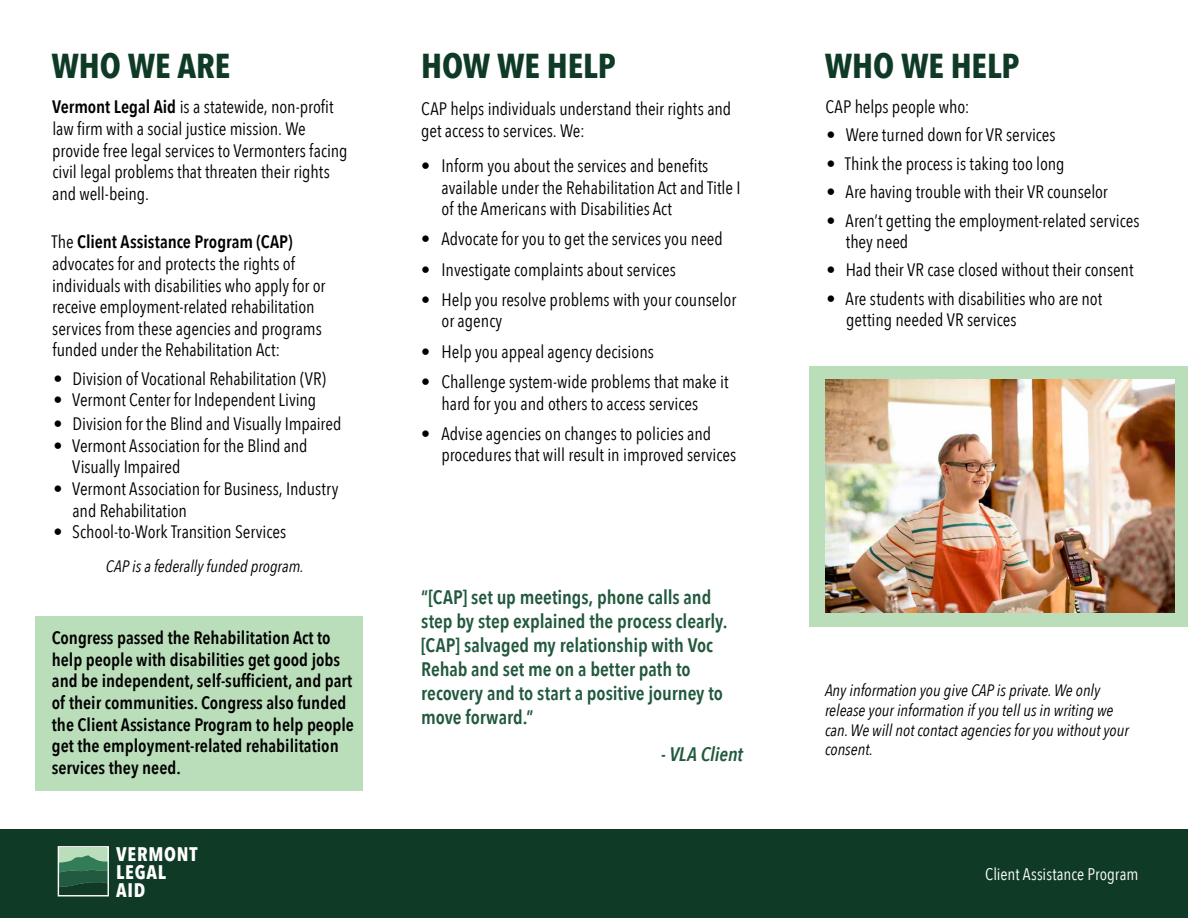
<style>
.page{position:relative;width:1188px;height:918px;background:#fff}
.page>*{position:absolute;margin:0;border:0;box-sizing:border-box;transform-origin:0 0}
.t1{font:700 34.5px "Avenir Next Condensed";letter-spacing:-.005em;color:#0f3b26}
.t2{font:600 19.5px/24px "Avenir Next Condensed";letter-spacing:-.005em;color:#21593d}
.t3{font:700 19.5px/18px "Avenir Next Condensed";letter-spacing:.04em;color:#fff}
.t4{font:italic 600 19.5px "Avenir Next Condensed";letter-spacing:-.005em;color:#21593d}
.t5{font:18px/21.6px "Avenir Next Condensed";color:#000}
.t6{font:600 18px/21.6px "Avenir Next Condensed";color:#000}
.t7{font:16.8px "Avenir Next Condensed";color:#fff}
.t8{font:italic 16.5px/19.8px "Avenir Next Condensed";color:#000}
.s1{font-weight:600}
</style>
<div class="page">
<div style="left:36px;top:616px;width:327px;height:175px;background:#badeba"></div>
<div style="left:809px;top:366px;width:379px;height:261px;background:#badeba"></div>
<img style="left:825px;top:380px;width:349px;height:233px">
<div style="left:0;top:829px;width:1188px;height:89px;background:#0f3b26"></div>
<svg style="left:58px;top:848px;width:50px;height:49px"></svg>
<div style="left:58px;top:846px;width:51px;height:50px;border:1px solid #fff"></div>
<h1 class="t1" style="left:52px;top:45px;width:180px">WHO WE ARE</h1>
<p class="t5" style="left:52px;top:95px;width:297px"><span class="s1">Vermont Legal Aid</span> is a statewide, non-profit law firm with a social justice mission. We provide free legal services to Vermonters facing</p>
<p class="t5" style="left:52px;top:160px;width:279px">civil legal problems that threaten their rights and well-being.</p>
<p class="t5" style="left:51px;top:230px;width:276px">The <span class="s1">Client Assistance Program (CAP) </span>advocates for and protects the rights of individuals with disabilities who apply for or receive employment-related rehabilitation services from these agencies and programs funded under the Rehabilitation Act:</p>
<p class="t5" style="left:53px;top:367px;width:274px">• Division of Vocational Rehabilitation (VR)</p>
<p class="t5" style="left:53px;top:388px;width:264px">• Vermont Center for Independent Living</p>
<p class="t5" style="left:53px;top:412px;width:290px">• Division for the Blind and Visually Impaired</p>
<p class="t5" style="left:72px;top:434px;width:237px;text-indent:-19px">• Vermont Association for the Blind and<br>Visually Impaired</p>
<p class="t5" style="left:73px;top:477px;width:267px;text-indent:-19px">• Vermont Association for Business, Industry and Rehabilitation</p>
<p class="t5" style="left:53px;top:520px;width:234px">• School-to-Work Transition Services</p>
<p class="t8" style="left:106px;top:556px;width:199px">CAP is a federally funded program.</p>
<p class="t6" style="left:52px;top:627px;width:290px">Congress passed the Rehabilitation Act to help people with disabilities get good jobs</p>
<h4 class="t6" style="left:52px;top:670px;width:302px">and be independent, self-sufficient, and part</h4>
<p class="t6" style="left:52px;top:691px;width:304px">of their communities. Congress also funded the Client Assistance Program to help people get the employment-related rehabilitation services they need.</p>
<p class="t3" style="left:116px;top:845px;width:83px">VERMONT<br>LEGAL<br>AID</p>
<h1 class="t1" style="left:421px;top:45px;width:196px">HOW WE HELP</h1>
<p class="t5" style="left:421px;top:97px;width:311px">CAP helps individuals understand their rights and</p>
<p class="t5" style="left:421px;top:119px;width:165px">get access to services. We:</p>
<p class="t5" style="left:441px;top:154px;width:301px;text-indent:-20px">• Inform you about the services and benefits available under the Rehabilitation Act and Title I</p>
<p class="t5" style="left:441px;top:197px;width:232px">of the Americans with Disabilities Act</p>
<p class="t5" style="left:421px;top:227px;width:303px">• Advocate for you to get the services you need</p>
<p class="t5" style="left:421px;top:258px;width:256px">• Investigate complaints about services</p>
<p class="t5" style="left:441px;top:288px;width:296px;text-indent:-20px">• Help you resolve problems with your counselor or agency</p>
<p class="t5" style="left:421px;top:340px;width:234px">• Help you appeal agency decisions</p>
<p class="t5" style="left:421px;top:370px;width:309px;text-align:center">• Challenge system-wide problems that make it hard for you and others to access services</p>
<p class="t5" style="left:441px;top:422px;width:296px;text-indent:-20px">• Advise agencies on changes to policies and procedures that will result in improved services</p>
<p class="t2" style="left:421px;top:584px;width:308px">“[CAP] set up meetings, phone calls and step by step explained the process clearly. [CAP] salvaged my relationship with Voc Rehab and set me on a better path to recovery and to start a positive journey to move forward.”</p>
<p class="t4" style="left:661px;top:743px;width:83px">- VLA Client</p>
<h1 class="t1" style="left:825px;top:45px;width:196px">WHO WE HELP</h1>
<p class="t5" style="left:825px;top:95px;width:146px">CAP helps people who:</p>
<p class="t5" style="left:827px;top:124px;width:231px">• Were turned down for VR services</p>
<p class="t5" style="left:827px;top:152px;width:240px">• Think the process is taking too long</p>
<p class="t5" style="left:827px;top:180px;width:283px">• Are having trouble with their VR counselor</p>
<p class="t5" style="left:846px;top:209px;width:295px;text-indent:-19px">• Aren’t getting the employment-related services they need</p>
<p class="t5" style="left:827px;top:259px;width:308px">• Had their VR case closed without their consent</p>
<p class="t5" style="left:827px;top:287px;width:277px">• Are students with disabilities who are not</p>
<p class="t5" style="left:846px;top:308px;width:172px">getting needed VR services</p>
<p class="t8" style="left:825px;top:680px;width:305px">Any information you give CAP is private. We only release your information if you tell us in writing we can. We will not contact agencies for you without your consent.</p>
<p class="t7" style="left:985px;top:860px;width:155px">Client Assistance Program</p>
</div>
